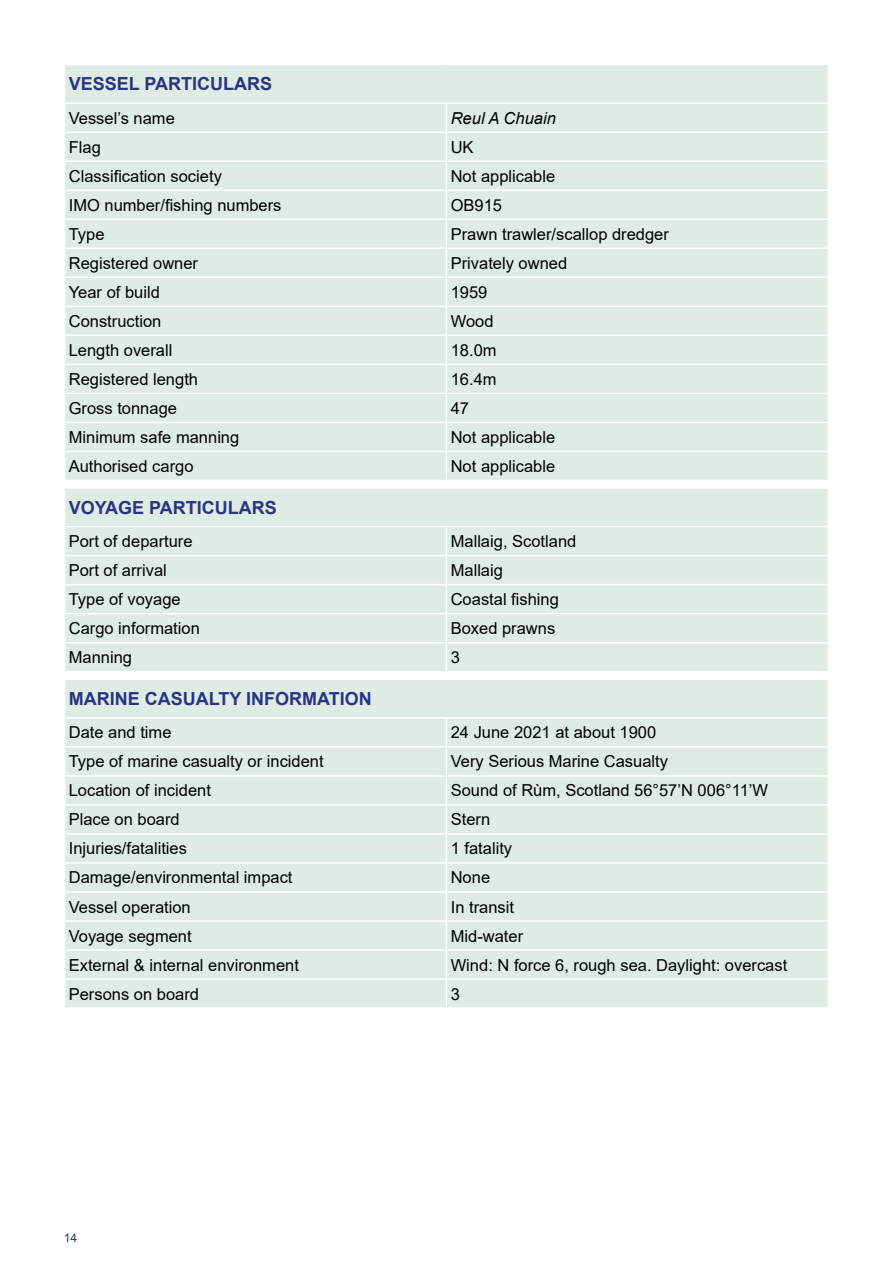
<style>
.page{position:relative;width:893px;height:1263px;background:#fff}
.page>*{position:absolute;margin:0;border:0;box-sizing:border-box;transform-origin:0 0}
._3_5_Table_Heading{font:18px "Arial Bold MT2";color:#283583}
._3_5_Table_Text{font:16.5px "Arial MT2";color:#000}
._3_5_Table_Text-2{font:16.5px "Arial";color:#000}
._3_5_Table_Text-3{font:italic 16.5px "Arial";color:#000}
.t1{font:12px "Arial MT2";color:#283583}
</style>
<div class="page">
<div style="left:65px;top:65px;width:763px;height:415px;background:#dfece3"></div>
<hr style="left:64px;top:131px;width:382px;height:2px;background:#fff">
<hr style="left:446px;top:131px;width:383px;height:2px;background:#fff">
<hr style="left:64px;top:160px;width:382px;height:2px;background:#fff">
<hr style="left:446px;top:160px;width:383px;height:2px;background:#fff">
<hr style="left:64px;top:189px;width:382px;height:2px;background:#fff">
<hr style="left:446px;top:189px;width:383px;height:2px;background:#fff">
<hr style="left:64px;top:218px;width:382px;height:2px;background:#fff">
<hr style="left:446px;top:218px;width:383px;height:2px;background:#fff">
<hr style="left:64px;top:247px;width:382px;height:2px;background:#fff">
<hr style="left:446px;top:247px;width:383px;height:2px;background:#fff">
<hr style="left:64px;top:277px;width:382px;height:1px;background:#fff">
<hr style="left:446px;top:277px;width:383px;height:1px;background:#fff">
<hr style="left:64px;top:306px;width:382px;height:1px;background:#fff">
<hr style="left:446px;top:306px;width:383px;height:1px;background:#fff">
<hr style="left:64px;top:335px;width:382px;height:1px;background:#fff">
<hr style="left:446px;top:335px;width:383px;height:1px;background:#fff">
<hr style="left:64px;top:364px;width:382px;height:1px;background:#fff">
<hr style="left:446px;top:364px;width:383px;height:1px;background:#fff">
<hr style="left:64px;top:393px;width:382px;height:1px;background:#fff">
<hr style="left:446px;top:393px;width:383px;height:1px;background:#fff">
<hr style="left:64px;top:422px;width:382px;height:1px;background:#fff">
<hr style="left:446px;top:422px;width:383px;height:1px;background:#fff">
<hr style="left:64px;top:451px;width:382px;height:1px;background:#fff">
<hr style="left:446px;top:451px;width:383px;height:1px;background:#fff">
<svg style="left:446px;top:104px;width:1px;height:376px"></svg>
<hr style="left:64px;top:102px;width:382px;height:2px;background:#fff">
<hr style="left:446px;top:102px;width:383px;height:2px;background:#fff">
<div style="left:65px;top:489px;width:763px;height:182px;background:#dfece3"></div>
<hr style="left:64px;top:555px;width:382px;height:1px;background:#fff">
<hr style="left:446px;top:555px;width:383px;height:1px;background:#fff">
<hr style="left:64px;top:584px;width:382px;height:1px;background:#fff">
<hr style="left:446px;top:584px;width:383px;height:1px;background:#fff">
<hr style="left:64px;top:613px;width:382px;height:1px;background:#fff">
<hr style="left:446px;top:613px;width:383px;height:1px;background:#fff">
<hr style="left:64px;top:642px;width:382px;height:1px;background:#fff">
<hr style="left:446px;top:642px;width:383px;height:1px;background:#fff">
<svg style="left:446px;top:527px;width:1px;height:144px"></svg>
<hr style="left:64px;top:526px;width:382px;height:1px;background:#fff">
<hr style="left:446px;top:526px;width:383px;height:1px;background:#fff">
<div style="left:65px;top:680px;width:763px;height:327px;background:#dfece3"></div>
<hr style="left:64px;top:746px;width:382px;height:2px;background:#fff">
<hr style="left:446px;top:746px;width:383px;height:2px;background:#fff">
<hr style="left:64px;top:775px;width:382px;height:2px;background:#fff">
<hr style="left:446px;top:775px;width:383px;height:2px;background:#fff">
<hr style="left:64px;top:804px;width:382px;height:2px;background:#fff">
<hr style="left:446px;top:804px;width:383px;height:2px;background:#fff">
<hr style="left:64px;top:833px;width:382px;height:2px;background:#fff">
<hr style="left:446px;top:833px;width:383px;height:2px;background:#fff">
<hr style="left:64px;top:862px;width:382px;height:2px;background:#fff">
<hr style="left:446px;top:862px;width:383px;height:2px;background:#fff">
<hr style="left:64px;top:891px;width:382px;height:2px;background:#fff">
<hr style="left:446px;top:891px;width:383px;height:2px;background:#fff">
<hr style="left:64px;top:920px;width:382px;height:2px;background:#fff">
<hr style="left:446px;top:920px;width:383px;height:2px;background:#fff">
<hr style="left:64px;top:949px;width:382px;height:2px;background:#fff">
<hr style="left:446px;top:949px;width:383px;height:2px;background:#fff">
<hr style="left:64px;top:978px;width:382px;height:2px;background:#fff">
<hr style="left:446px;top:978px;width:383px;height:2px;background:#fff">
<svg style="left:446px;top:718px;width:1px;height:289px"></svg>
<hr style="left:64px;top:717px;width:382px;height:1px;background:#fff">
<hr style="left:446px;top:717px;width:383px;height:1px;background:#fff">
<h2 class="_3_5_Table_Heading" style="left:69px;top:71px;width:205px">VESSEL PARTICULARS</h2>
<p class="_3_5_Table_Text" style="left:69px;top:107px;width:108px">Vessel’s name</p>
<p class="_3_5_Table_Text-3" style="left:451px;top:107px;width:107px">Reul A Chuain</p>
<p class="_3_5_Table_Text" style="left:69px;top:136px;width:34px">Flag</p>
<p class="_3_5_Table_Text" style="left:451px;top:136px;width:24px">UK</p>
<p class="_3_5_Table_Text-2" style="left:69px;top:165px;width:155px">Classification society</p>
<p class="_3_5_Table_Text" style="left:451px;top:165px;width:106px">Not applicable</p>
<p class="_3_5_Table_Text-2" style="left:69px;top:194px;width:214px">IMO number/fishing numbers</p>
<p class="_3_5_Table_Text" style="left:451px;top:194px;width:53px">OB915</p>
<p class="_3_5_Table_Text" style="left:69px;top:223px;width:37px">Type</p>
<p class="_3_5_Table_Text-2" style="left:451px;top:223px;width:220px">Prawn trawler/scallop dredger</p>
<p class="_3_5_Table_Text" style="left:69px;top:252px;width:131px">Registered owner</p>
<p class="_3_5_Table_Text-2" style="left:451px;top:252px;width:118px">Privately owned</p>
<p class="_3_5_Table_Text" style="left:69px;top:281px;width:93px">Year of build</p>
<p class="_3_5_Table_Text" style="left:451px;top:281px;width:38px">1959</p>
<p class="_3_5_Table_Text" style="left:69px;top:310px;width:94px">Construction</p>
<p class="_3_5_Table_Text" style="left:451px;top:310px;width:44px">Wood</p>
<p class="_3_5_Table_Text" style="left:69px;top:339px;width:105px">Length overall</p>
<p class="_3_5_Table_Text" style="left:451px;top:339px;width:47px">18.0m</p>
<p class="_3_5_Table_Text" style="left:69px;top:368px;width:131px">Registered length</p>
<p class="_3_5_Table_Text" style="left:451px;top:368px;width:47px">16.4m</p>
<p class="_3_5_Table_Text" style="left:69px;top:397px;width:110px">Gross tonnage</p>
<p class="_3_5_Table_Text" style="left:451px;top:397px;width:20px">47</p>
<p class="_3_5_Table_Text" style="left:69px;top:426px;width:172px">Minimum safe manning</p>
<p class="_3_5_Table_Text" style="left:451px;top:426px;width:106px">Not applicable</p>
<p class="_3_5_Table_Text" style="left:69px;top:455px;width:126px">Authorised cargo</p>
<p class="_3_5_Table_Text" style="left:451px;top:455px;width:106px">Not applicable</p>
<h2 class="_3_5_Table_Heading" style="left:69px;top:495px;width:210px">VOYAGE PARTICULARS</h2>
<p class="_3_5_Table_Text-2" style="left:69px;top:530px;width:125px">Port of departure</p>
<p class="_3_5_Table_Text" style="left:451px;top:530px;width:127px">Mallaig, Scotland</p>
<p class="_3_5_Table_Text-2" style="left:69px;top:559px;width:100px">Port of arrival</p>
<p class="_3_5_Table_Text" style="left:451px;top:559px;width:54px">Mallaig</p>
<p class="_3_5_Table_Text" style="left:69px;top:588px;width:113px">Type of voyage</p>
<p class="_3_5_Table_Text-2" style="left:451px;top:588px;width:110px">Coastal fishing</p>
<p class="_3_5_Table_Text" style="left:69px;top:617px;width:133px">Cargo information</p>
<p class="_3_5_Table_Text" style="left:451px;top:617px;width:106px">Boxed prawns</p>
<p class="_3_5_Table_Text" style="left:69px;top:646px;width:65px">Manning</p>
<p class="_3_5_Table_Text" style="left:451px;top:646px;width:11px">3</p>
<h2 class="_3_5_Table_Heading" style="left:69px;top:686px;width:304px">MARINE CASUALTY INFORMATION</h2>
<p class="_3_5_Table_Text-2" style="left:69px;top:721px;width:104px">Date and time</p>
<p class="_3_5_Table_Text" style="left:451px;top:721px;width:207px">24 June 2021 at about 1900</p>
<p class="_3_5_Table_Text" style="left:69px;top:750px;width:256px">Type of marine casualty or incident</p>
<p class="_3_5_Table_Text" style="left:451px;top:750px;width:219px">Very Serious Marine Casualty</p>
<p class="_3_5_Table_Text" style="left:69px;top:779px;width:144px">Location of incident</p>
<p class="_3_5_Table_Text" style="left:451px;top:779px;width:319px">Sound of Rùm, Scotland 56°57’N 006°11’W</p>
<p class="_3_5_Table_Text-2" style="left:69px;top:808px;width:112px">Place on board</p>
<p class="_3_5_Table_Text" style="left:451px;top:808px;width:41px">Stern</p>
<p class="_3_5_Table_Text" style="left:69px;top:837px;width:120px">Injuries/fatalities</p>
<p class="_3_5_Table_Text" style="left:451px;top:837px;width:63px">1 fatality</p>
<p class="_3_5_Table_Text-2" style="left:69px;top:866px;width:225px">Damage/environmental impact</p>
<p class="_3_5_Table_Text" style="left:451px;top:866px;width:41px">None</p>
<p class="_3_5_Table_Text" style="left:69px;top:895px;width:123px">Vessel operation</p>
<p class="_3_5_Table_Text" style="left:451px;top:895px;width:65px">In transit</p>
<p class="_3_5_Table_Text" style="left:69px;top:924px;width:124px">Voyage segment</p>
<p class="_3_5_Table_Text" style="left:451px;top:924px;width:74px">Mid-water</p>
<p class="_3_5_Table_Text" style="left:69px;top:953px;width:232px">External &amp; internal environment</p>
<p class="_3_5_Table_Text-2" style="left:451px;top:953px;width:338px">Wind: N force 6, rough sea. Daylight: overcast</p>
<p class="_3_5_Table_Text-2" style="left:69px;top:982px;width:132px">Persons on board</p>
<p class="_3_5_Table_Text" style="left:451px;top:982px;width:11px">3</p>
<p class="t1" style="left:64px;top:1229px;width:15px">14</p>
</div>
